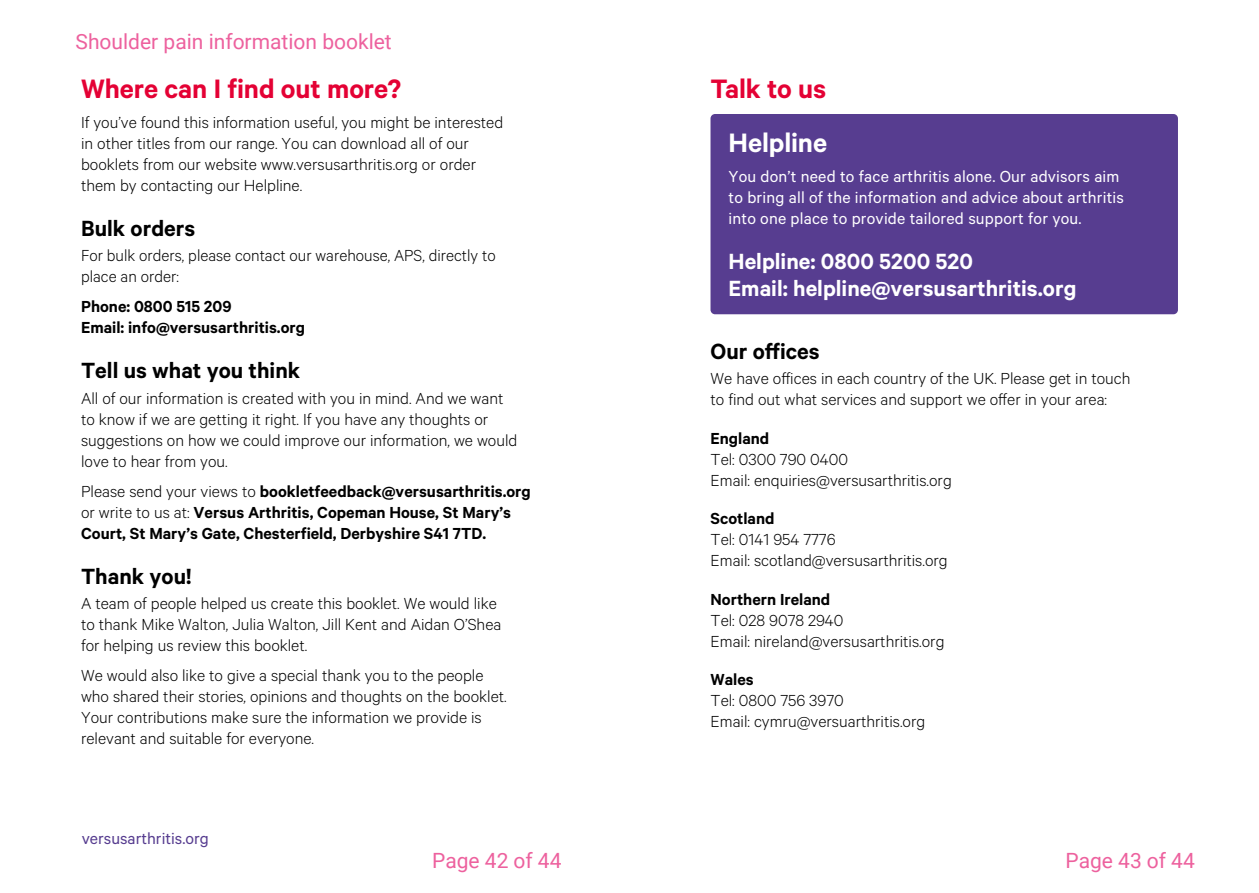
<style>
.page{position:relative;width:1259px;height:893px;background:#fff}
.page>*{position:absolute;margin:0;border:0;box-sizing:border-box;transform-origin:0 0}
.Heading_20_20pt__H1{font:600 30px "Calibre";letter-spacing:-.005em;color:#e40134}
.Heading_20_20pt__H1-2{font:600 30px "Calibre";color:#fff}
.Heading_16_5_20pt__H{font:600 24.75px "Calibre";color:#fff}
.Heading_16_5_20pt__H-2{font:600 24.75px "Calibre";color:#000}
.Body_text_12_14pt{font:600 24.75px "Calibre";color:#000}
.t1{font:21px "Roboto";color:#ed619e}
.Body_text_12_14pt-2{font:300 18px/21px "Calibre";color:#000}
.Body_text_12_14pt-3{font:600 18px/21px "Calibre";color:#000}
.Boxout_body_12_14pt{font:18px/21px "Calibre";letter-spacing:.01em;color:#fff}
.Heading_12_14pt__H3{font:600 18px "Calibre";color:#000}
.t2{font:18px "Calibre";color:#573d90}
.s1{font-weight:300}
</style>
<div class="page">
<div style="left:710px;top:114px;width:468px;height:200px;background:#573d90;border-radius:4px"></div>
<p class="t1" style="left:76px;top:27px;width:318px">Shoulder pain information booklet</p>
<p class="Heading_20_20pt__H1" style="left:81px;top:70px;width:321px">Where can I find out more?</p>
<p class="Body_text_12_14pt-2" style="left:81px;top:111px;width:424px">If you’ve found this information useful, you might be interested in other titles from our range. You can download all of our booklets from our website www.versusarthritis.org or order them by contacting our Helpline.</p>
<p class="Body_text_12_14pt" style="left:81px;top:213px;width:116px">Bulk orders</p>
<p class="Body_text_12_14pt-2" style="left:81px;top:244px;width:416px">For bulk orders, please contact our warehouse, APS, directly to place an order:</p>
<p class="Body_text_12_14pt-3" style="left:81px;top:295px;width:226px">Phone: 0800 515 209<br>Email: info@versusarthritis.org</p>
<p class="Heading_16_5_20pt__H-2" style="left:81px;top:356px;width:221px">Tell us what you think</p>
<p class="Body_text_12_14pt-2" style="left:81px;top:387px;width:438px">All of our information is created with you in mind. And we want to know if we are getting it right. If you have any thoughts or suggestions on how we could improve our information, we would love to hear from you.</p>
<p class="Body_text_12_14pt-3" style="left:81px;top:480px;width:451px"><span class="s1">Please send your views to</span> bookletfeedback@versusarthritis.org <span class="s1">or write to us at:</span> Versus Arthritis, Copeman House, St Mary’s<br>Court, St Mary’s Gate, Chesterfield, Derbyshire S41 7TD.</p>
<p class="Heading_16_5_20pt__H-2" style="left:81px;top:561px;width:112px">Thank you!</p>
<p class="Body_text_12_14pt-2" style="left:81px;top:592px;width:422px">A team of people helped us create this booklet. We would like to thank Mike Walton, Julia Walton, Jill Kent and Aidan O’Shea for helping us review this booklet.</p>
<p class="Body_text_12_14pt-2" style="left:81px;top:664px;width:427px">We would also like to give a special thank you to the people who shared their stories, opinions and thoughts on the booklet.<br>Your contributions make sure the information we provide is relevant and suitable for everyone.</p>
<p class="t2" style="left:82px;top:827px;width:129px">versusarthritis.org</p>
<p class="Heading_20_20pt__H1" style="left:710px;top:70px;width:117px">Talk to us</p>
<p class="Heading_20_20pt__H1-2" style="left:728px;top:124px;width:100px">Helpline</p>
<p class="Boxout_body_12_14pt" style="left:728px;top:165px;width:397px">You don’t need to face arthritis alone. Our advisors aim to bring all of the information and advice about arthritis into one place to provide tailored support for you.</p>
<p class="Heading_16_5_20pt__H" style="left:728px;top:246px;width:246px">Helpline: 0800 5200 520</p>
<p class="Heading_16_5_20pt__H" style="left:728px;top:273px;width:349px">Email: helpline@versusarthritis.org</p>
<p class="Heading_16_5_20pt__H-2" style="left:710px;top:336px;width:111px">Our offices</p>
<p class="Body_text_12_14pt-2" style="left:710px;top:367px;width:421px">We have offices in each country of the UK. Please get in touch to find out what services and support we offer in your area:</p>
<p class="Heading_12_14pt__H3" style="left:710px;top:427px;width:60px">England</p>
<p class="Body_text_12_14pt-2" style="left:710px;top:448px;width:243px">Tel: 0300 790 0400<br>Email: enquiries@versusarthritis.org</p>
<p class="Heading_12_14pt__H3" style="left:710px;top:508px;width:65px">Scotland</p>
<p class="Body_text_12_14pt-2" style="left:710px;top:528px;width:239px">Tel: 0141 954 7776<br>Email: scotland@versusarthritis.org</p>
<p class="Heading_12_14pt__H3" style="left:710px;top:588px;width:121px">Northern Ireland</p>
<p class="Body_text_12_14pt-2" style="left:710px;top:609px;width:235px">Tel: 028 9078 2940<br>Email: nireland@versusarthritis.org</p>
<p class="Heading_12_14pt__H3" style="left:710px;top:669px;width:45px">Wales</p>
<p class="Body_text_12_14pt-2" style="left:710px;top:689px;width:216px">Tel: 0800 756 3970<br>Email: cymru@versuarthritis.org</p>
<p class="t1" style="left:432px;top:846px;width:131px">Page 42 of 44</p>
<p class="t1" style="left:1065px;top:846px;width:131px">Page 43 of 44</p>
</div>
